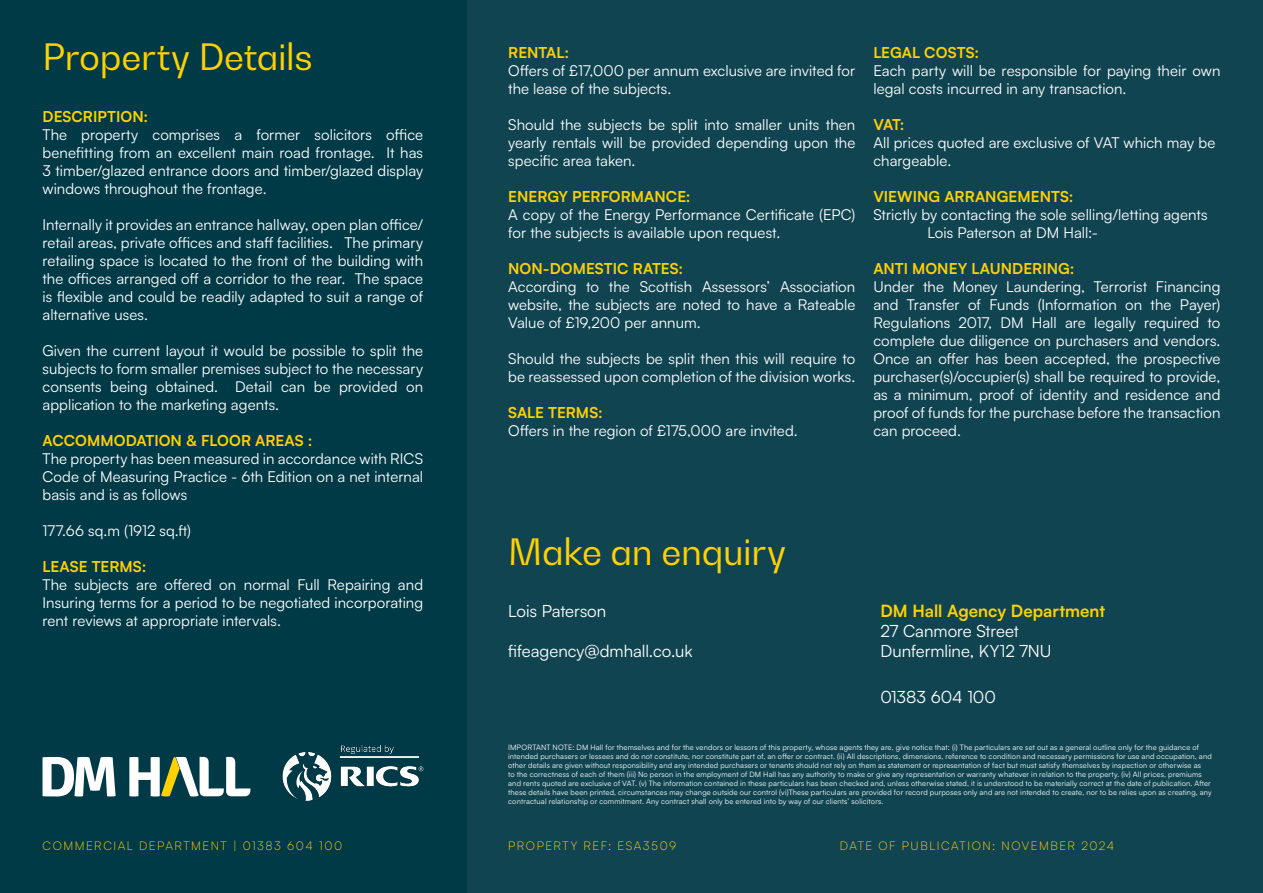
<style>
.page{position:relative;width:1263px;height:893px;background:#fff}
.page>*{position:absolute;margin:0;border:0;box-sizing:border-box;transform-origin:0 0}
.t1{font:36px "Bw Gradual DEMO";letter-spacing:-.01em;color:#fed105}
.t2{font:16.8px "Satoshi";letter-spacing:-.005em;color:#fff}
.t3{font:700 16.8px/20.2px "Satoshi";color:#fed105}
.Text{font:15px/18px "Satoshi";letter-spacing:.005em;color:#fff;text-align:justify}
.Headings{font:700 15px "Satoshi";color:#fed105}
.t4{font:300 12px "Satoshi";letter-spacing:.125em;color:#fed105}
.t5{font:7.5px/9px "Satoshi";letter-spacing:.02em;color:#fff}
.s1{font-weight:400;color:#fff}
</style>
<div class="page">
<div style="left:466px;top:0;width:797px;height:893px;background:#114451"></div>
<div style="left:0;top:0;width:466px;height:893px;background:#003a47"></div>
<img style="left:283px;top:745px;width:140px;height:55px">
<svg style="left:43px;top:757px;width:73px;height:39px"></svg>
<svg style="left:129px;top:757px;width:121px;height:39px"></svg>
<p class="t1" style="left:43px;top:34px;width:272px">Property Details</p>
<p class="Headings" style="left:43px;top:106px;width:107px">DESCRIPTION:</p>
<p class="Text" style="left:43px;top:125px;width:382px">The property comprises a former solicitors office benefitting from an excellent main road frontage. It has 3 timber/glazed entrance doors and timber/glazed display windows throughout the frontage.</p>
<p class="Text" style="left:43px;top:215px;width:382px">Internally it provides an entrance hallway, open plan office/ retail areas, private offices and staff facilities. The primary retailing space is located to the front of the building with the offices arranged off a corridor to the rear. The space is flexible and could be readily adapted to suit a range of alternative uses.</p>
<p class="Text" style="left:43px;top:341px;width:382px">Given the current layout it would be possible to split the subjects to form smaller premises subject to the necessary consents being obtained. Detail can be provided on application to the marketing agents.</p>
<p class="Headings" style="left:43px;top:430px;width:271px">ACCOMMODATION &amp; FLOOR AREAS :</p>
<p class="Text" style="left:43px;top:449px;width:382px">The property has been measured in accordance with RICS Code of Measuring Practice - 6th Edition on a net internal basis and is as follows</p>
<p class="Text" style="left:43px;top:521px;width:150px">177.66 sq.m (1912 sq.ft)</p>
<p class="Headings" style="left:43px;top:556px;width:105px">LEASE TERMS:</p>
<p class="Text" style="left:43px;top:575px;width:382px">The subjects are offered on normal Full Repairing and Insuring terms for a period to be negotiated incorporating rent reviews at appropriate intervals.</p>
<p class="Headings" style="left:508px;top:41px;width:62px">RENTAL:</p>
<p class="Text" style="left:508px;top:61px;width:349px">Offers of £17,000 per annum exclusive are invited for the lease of the subjects.</p>
<p class="Text" style="left:508px;top:115px;width:349px">Should the subjects be split into smaller units then yearly rentals will be provided depending upon the specific area taken.</p>
<p class="Headings" style="left:508px;top:185px;width:184px">ENERGY PERFORMANCE:</p>
<p class="Text" style="left:508px;top:205px;width:349px">A copy of the Energy Performance Certificate (EPC) for the subjects is available upon request.</p>
<p class="Headings" style="left:508px;top:257px;width:176px">NON-DOMESTIC RATES:</p>
<p class="Text" style="left:508px;top:277px;width:349px">According to the Scottish Assessors’ Association website, the subjects are noted to have a Rateable Value of £19,200 per annum.</p>
<p class="Text" style="left:508px;top:349px;width:349px">Should the subjects be split then this will require to be reassessed upon completion of the division works.</p>
<p class="Headings" style="left:508px;top:401px;width:96px">SALE TERMS:</p>
<p class="Text" style="left:508px;top:421px;width:291px">Offers in the region of £175,000 are invited.</p>
<p class="Headings" style="left:873px;top:41px;width:107px">LEGAL COSTS:</p>
<p class="Text" style="left:873px;top:61px;width:349px">Each party will be responsible for paying their own legal costs incurred in any transaction.</p>
<p class="Headings" style="left:873px;top:113px;width:33px">VAT:</p>
<p class="Text" style="left:873px;top:133px;width:343px">All prices quoted are exclusive of VAT which may be chargeable.</p>
<p class="Headings" style="left:873px;top:185px;width:202px">VIEWING ARRANGEMENTS:</p>
<p class="Text" style="left:873px;top:205px;width:336px">Strictly by contacting the sole selling/letting agents</p>
<p class="Text" style="left:927px;top:223px;width:172px">Lois Paterson at DM Hall:-</p>
<p class="Headings" style="left:873px;top:257px;width:203px">ANTI MONEY LAUNDERING:</p>
<p class="Text" style="left:873px;top:277px;width:349px">Under the Money Laundering, Terrorist Financing and Transfer of Funds (Information on the Payer)<br>Regulations 2017, DM Hall are legally required to complete due diligence on purchasers and vendors.<br>Once an offer has been accepted, the prospective purchaser(s)/occupier(s) shall be required to provide, as a minimum, proof of identity and residence and proof of funds for the purchase before the transaction can proceed.</p>
<p class="t1" style="left:508px;top:529px;width:279px">Make an enquiry</p>
<p class="t2" style="left:508px;top:600px;width:100px">Lois Paterson</p>
<p class="t2" style="left:508px;top:639px;width:186px">fifeagency@dmhall.co.uk</p>
<p class="t3" style="left:880px;top:600px;width:226px">DM Hall Agency Department<br><span class="s1">27 Canmore Street</span></p>
<p class="t2" style="left:880px;top:640px;width:173px">Dunfermline, KY12 7NU</p>
<p class="t2" style="left:880px;top:686px;width:117px">01383 604 100</p>
<p class="t5" style="left:508px;top:742px;width:705px">IMPORTANT NOTE: DM Hall for themselves and for the vendors or lessors of this property, whose agents they are, give notice that: (i) The particulars are set out as a general outline only for the guidance of intended purchasers or lessees and do not constitute, nor constitute part of, an offer or contract. (ii) All descriptions, dimensions, reference to condition and necessary permissions for use and occupation, and other details are given without responsibility and any intended purchasers or tenants should not rely on them as statement or representation of fact but must satisfy themselves by inspection or otherwise as<br>to the correctness of each of them (iii) No person in the employment of DM Hall has any authority to make or give any representation or warranty whatever in relation to the property. (iv) All prices, premiums and rents quoted are exclusive of VAT. (v) The information contained in these particulars has been checked and, unless otherwise stated, it is understood to be materially correct at the date of publication. After these details have been printed, circumstances may change outside our control (vi)These particulars are provided for record purposes only and are not intended to create, nor to be relies upon as creating, any contractual relationship or commitment. Any contract shall only be entered into by way of our clients’ solicitors.</p>
<p class="t4" style="left:43px;top:838px;width:301px">COMMERCIAL DEPARTMENT | 01383 604 100</p>
<p class="t4" style="left:508px;top:838px;width:170px">PROPERTY REF: ESA3509</p>
<p class="t4" style="left:840px;top:838px;width:276px">DATE OF PUBLICATION: NOVEMBER 2024</p>
</div>
